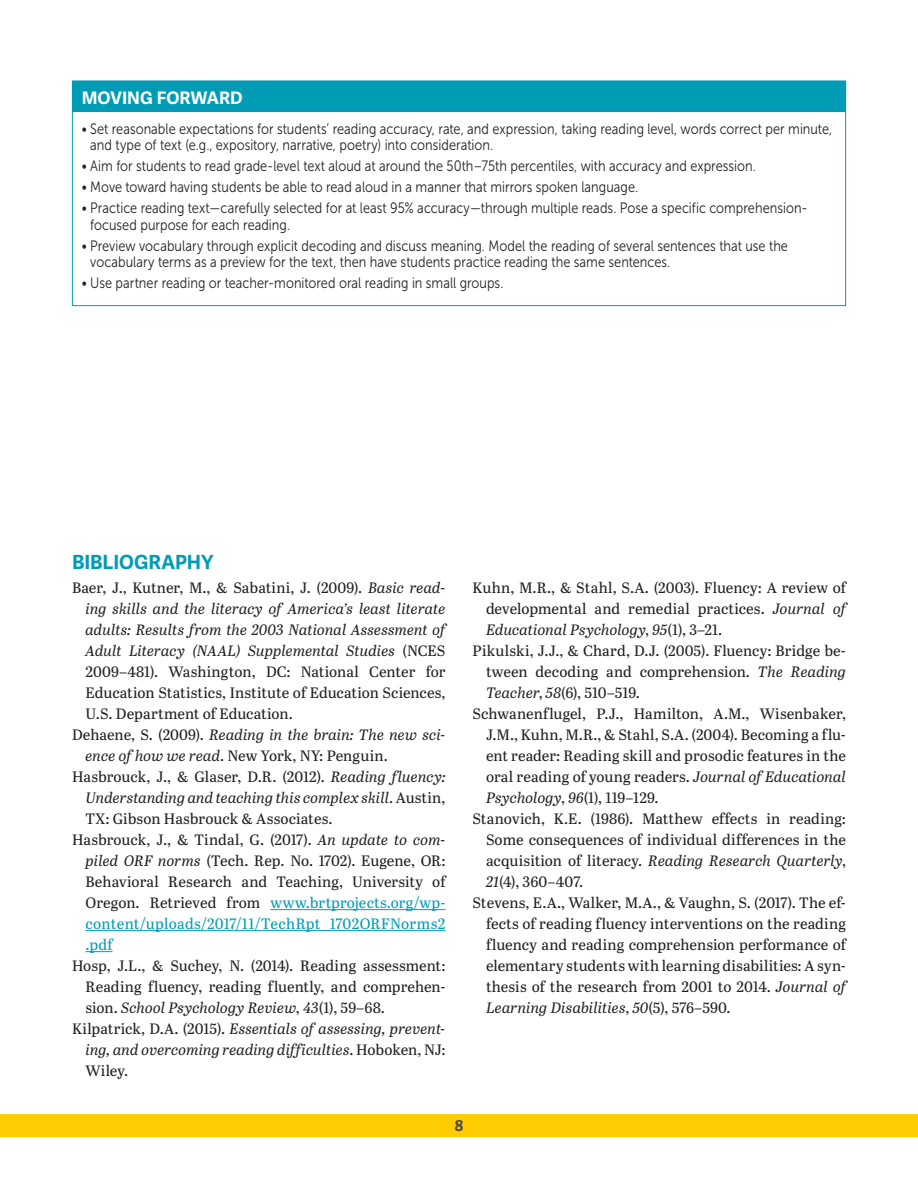
<style>
.page{position:relative;width:918px;height:1188px;background:#fff}
.page>*{position:absolute;margin:0;border:0;box-sizing:border-box;transform-origin:0 0}
.RH{font:700 19.5px "Adelle Sans";color:#009cb6}
.SBH{font:700 17.25px "Adelle Sans";color:#fff}
.RT{font:15px/21px "Abril Text";letter-spacing:.005em;color:#231f20;text-align:justify}
.SB_3{font:15px/16.5px "Museo Sans 300";color:#231f20;scale:.85 1}
.RT-2{font:italic 15px/21px "Abril Text";letter-spacing:.005em;color:#231f20}
.t1{font:700 15px "Adelle Sans";color:#4e4b48}
.s1{font-style:italic}
.s2{font-style:normal}
.s3{color:#009cb6}
</style>
<div class="page">
<div style="left:0;top:1114px;width:918px;height:23px;background:#ffcd00"></div>
<hr style="left:270px;top:909px;width:175px;height:1px;background:#009cb6">
<hr style="left:86px;top:930px;width:360px;height:1px;background:#009cb6">
<svg style="left:86px;top:951px;width:27px;height:1px"></svg>
<div style="left:72px;top:81px;width:774px;height:31px;background:#009cb6"></div>
<div style="left:72px;top:81px;width:774px;height:225px;border:1px solid #009cb6"></div>
<p class="SBH" style="left:82px;top:85px;width:162px">MOVING FORWARD</p>
<p class="SB_3" style="left:90px;top:120px;width:874px;text-indent:-9px">• Set reasonable expectations for students’ reading accuracy, rate, and expression, taking reading level, words correct per minute, and type of text (e.g., expository, narrative, poetry) into consideration.</p>
<p class="SB_3" style="left:82px;top:158px;width:795px">• Aim for students to read grade-level text aloud at around the 50th–75th percentiles, with accuracy and expression.</p>
<p class="SB_3" style="left:82px;top:179px;width:656px">• Move toward having students be able to read aloud in a manner that mirrors spoken language.</p>
<p class="SB_3" style="left:90px;top:200px;width:846px;text-indent:-9px">• Practice reading text—carefully selected for at least 95% accuracy—through multiple reads. Pose a specific comprehension&shy;focused purpose for each reading.</p>
<p class="SB_3" style="left:90px;top:237px;width:822px;text-indent:-9px">• Preview vocabulary through explicit decoding and discuss meaning. Model the reading of several sentences that use the vocabulary terms as a preview for the text, then have students practice reading the same sentences.</p>
<p class="SB_3" style="left:82px;top:275px;width:498px">• Use partner reading or teacher-monitored oral reading in small groups.</p>
<p class="RH" style="left:72px;top:548px;width:143px">BIBLIOGRAPHY</p>
<p class="RT" style="left:86px;top:577px;width:362px;text-indent:-14px">Baer, J., Kutner, M., &amp; Sabatini, J. (2009). <span class="s1">Basic read&shy;ing skills and the literacy of America’s least literate adults: Results from the 2003 National Assessment of Adult Literacy (NAAL) Supplemental Studies</span> (NCES 2009–481). Washington, DC: National Center for Education Statistics, Institute of Education Sciences, U.S. Department of Education.</p>
<p class="RT-2" style="left:86px;top:724px;width:362px;text-indent:-14px"><span class="s2">Dehaene, S. (2009).</span> Reading in the brain: The new sci&shy;ence of how we read<span class="s2">. New York, NY: Penguin.</span></p>
<p class="RT" style="left:86px;top:766px;width:362px;text-indent:-14px">Hasbrouck, J., &amp; Glaser, D.R. (2012). <span class="s1">Reading fluency:<br>Understanding and teaching this complex skill</span>. Austin, TX: Gibson Hasbrouck &amp; Associates.</p>
<p class="RT" style="left:86px;top:829px;width:362px;text-indent:-14px">Hasbrouck, J., &amp; Tindal, G. (2017). <span class="s1">An update to com&shy;piled ORF norms</span> (Tech. Rep. No. 1702). Eugene, OR:<br>Behavioral Research and Teaching, University of Oregon. Retrieved from <span class="s3">www.brtprojects.org/wp&shy;content/uploads/2017/11/TechRpt_1702ORFNorms2 .pdf</span></p>
<p class="RT" style="left:86px;top:955px;width:362px;text-indent:-14px">Hosp, J.L., &amp; Suchey, N. (2014). Reading assessment:<br>Reading fluency, reading fluently, and comprehen&shy;sion. <span class="s1">School Psychology Review</span>, <span class="s1">43</span>(1), 59–68.</p>
<p class="RT-2" style="left:86px;top:1018px;width:362px;text-align:justify;text-indent:-14px"><span class="s2">Kilpatrick, D.A. (2015).</span> Essentials of assessing, prevent&shy;ing, and overcoming reading difficulties<span class="s2">. Hoboken, NJ:<br>Wiley.</span></p>
<p class="RT" style="left:486px;top:577px;width:362px;text-indent:-14px">Kuhn, M.R., &amp; Stahl, S.A. (2003). Fluency: A review of developmental and remedial practices. <span class="s1">Journal of Educational Psychology</span>, <span class="s1">95</span>(1), 3–21.</p>
<p class="RT" style="left:486px;top:640px;width:362px;text-indent:-14px">Pikulski, J.J., &amp; Chard, D.J. (2005). Fluency: Bridge be&shy;tween decoding and comprehension. <span class="s1">The Reading Teacher</span>, <span class="s1">58</span>(6), 510–519.</p>
<p class="RT" style="left:486px;top:703px;width:362px;text-indent:-14px">Schwanenflugel, P.J., Hamilton, A.M., Wisenbaker, J.M., Kuhn, M.R., &amp; Stahl, S.A. (2004). Becoming a flu&shy;ent reader: Reading skill and prosodic features in the oral reading of young readers. <span class="s1">Journal of Educational Psychology</span>, <span class="s1">96</span>(1), 119–129.</p>
<p class="RT" style="left:486px;top:808px;width:362px;text-indent:-14px">Stanovich, K.E. (1986). Matthew effects in reading:<br>Some consequences of individual differences in the acquisition of literacy. <span class="s1">Reading Research Quarterly</span>, <span class="s1">21</span>(4), 360–407.</p>
<p class="RT" style="left:486px;top:892px;width:362px;text-indent:-14px">Stevens, E.A., Walker, M.A., &amp; Vaughn, S. (2017). The ef&shy;fects of reading fluency interventions on the reading fluency and reading comprehension performance of elementary students with learning disabilities: A syn&shy;thesis of the research from 2001 to 2014. <span class="s1">Journal of Learning Disabilities</span>, <span class="s1">50</span>(5), 576–590.</p>
<p class="t1" style="left:455px;top:1115px;width:10px">8</p>
</div>
